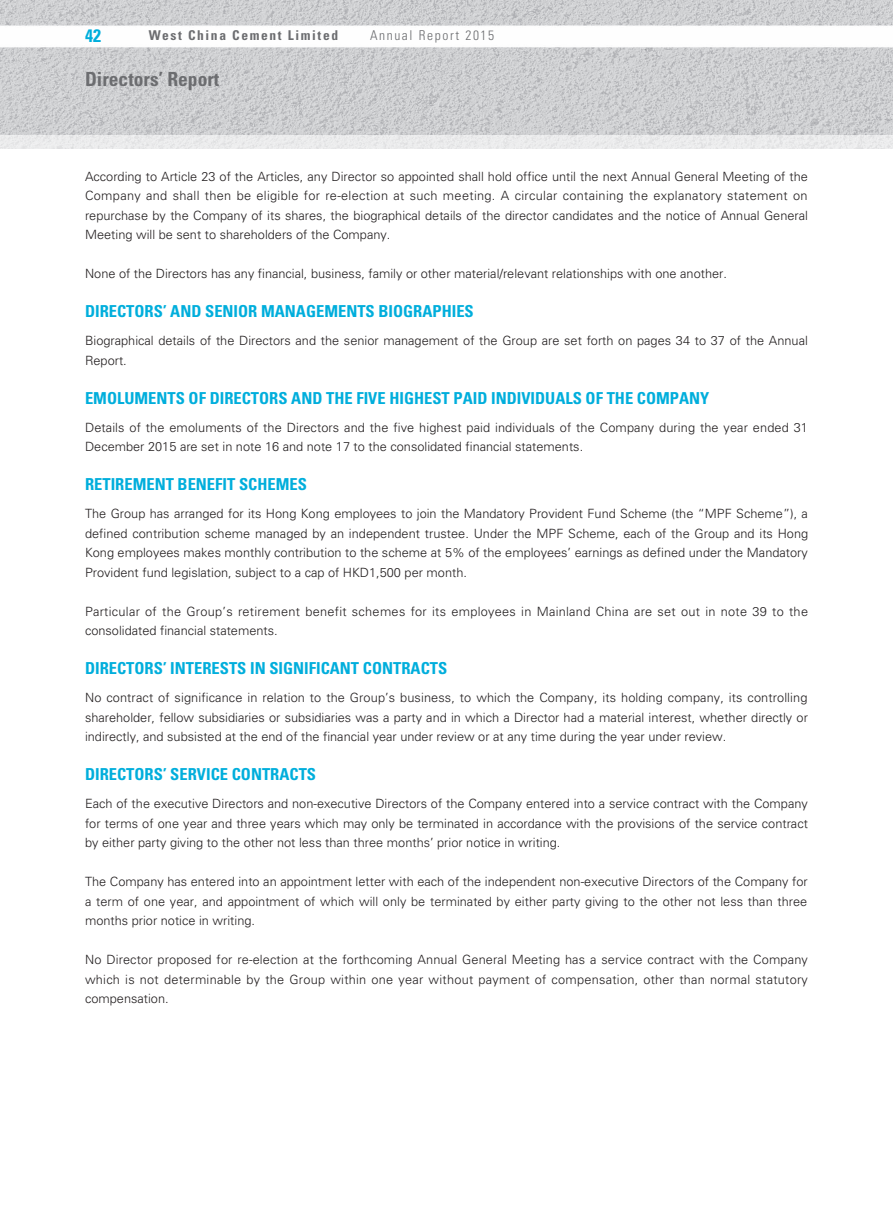
<style>
.page{position:relative;width:893px;height:1212px;background:#fff}
.page>*{position:absolute;margin:0;border:0;box-sizing:border-box;transform-origin:0 0}
.t1{font:700 condensed 19.5px "Univers LT Std";color:#6c6d70}
.t2{font:700 condensed 18px "Univers LT Std";color:#00aedc}
._01_H1{font:700 condensed 16.5px "Univers LT Std";color:#00aedc}
.t3{font:700 condensed 13.5px "Univers LT Std";letter-spacing:.12em;color:#6c6d70}
.t4{font:300 condensed 13.5px "Univers LT Std";letter-spacing:.12em;color:#6c6d70}
._00_txt{font:300 12.75px/19.5px "Univers LT Std";color:#231f20;text-align:justify}
._00_txt-2{font:300 12.75px/19.5px "Univers LT Std";letter-spacing:.02em;color:#231f20}
</style>
<div class="page">
<img style="left:0;top:0;width:893px;height:135px">
<div style="left:0;top:135px;width:893px;height:14px;background:#ebebec"></div>
<h2 class="t2" style="left:85px;top:24px;width:17px">42</h2>
<p class="t3" style="left:149px;top:27px;width:191px">West China Cement Limited</p>
<p class="t4" style="left:370px;top:27px;width:126px">Annual Report 2015</p>
<h1 class="t1" style="left:85px;top:67px;width:136px">Directors’ Report</h1>
<p class="_00_txt" style="left:85px;top:166px;width:724px">According to Article 23 of the Articles, any Director so appointed shall hold office until the next Annual General Meeting of the Company and shall then be eligible for re-election at such meeting. A circular containing the explanatory statement on repurchase by the Company of its shares, the biographical details of the director candidates and the notice of Annual General Meeting will be sent to shareholders of the Company.</p>
<p class="_00_txt" style="left:85px;top:264px;width:643px">None of the Directors has any financial, business, family or other material/relevant relationships with one another.</p>
<p class="_01_H1" style="left:85px;top:301px;width:390px">DIRECTORS’ AND SENIOR MANAGEMENTS BIOGRAPHIES</p>
<p class="_00_txt" style="left:85px;top:331px;width:724px">Biographical details of the Directors and the senior management of the Group are set forth on pages 34 to 37 of the Annual<br>Report.</p>
<p class="_01_H1" style="left:85px;top:388px;width:626px">EMOLUMENTS OF DIRECTORS AND THE FIVE HIGHEST PAID INDIVIDUALS OF THE COMPANY</p>
<p class="_00_txt" style="left:85px;top:417px;width:724px">Details of the emoluments of the Directors and the five highest paid individuals of the Company during the year ended 31<br>December 2015 are set in note 16 and note 17 to the consolidated financial statements.</p>
<p class="_01_H1" style="left:85px;top:474px;width:223px">RETIREMENT BENEFIT SCHEMES</p>
<p class="_00_txt" style="left:85px;top:504px;width:725px">The Group has arranged for its Hong Kong employees to join the Mandatory Provident Fund Scheme (the “MPF Scheme”), a defined contribution scheme managed by an independent trustee. Under the MPF Scheme, each of the Group and its Hong Kong employees makes monthly contribution to the scheme at 5% of the employees’ earnings as defined under the Mandatory Provident fund legislation, subject to a cap of HKD1,500 per month.</p>
<p class="_00_txt-2" style="left:85px;top:601px;width:725px">Particular of the Group’s retirement benefit schemes for its employees in Mainland China are set out in note 39 to the consolidated financial statements.</p>
<p class="_01_H1" style="left:85px;top:658px;width:364px">DIRECTORS’ INTERESTS IN SIGNIFICANT CONTRACTS</p>
<p class="_00_txt" style="left:85px;top:688px;width:724px">No contract of significance in relation to the Group’s business, to which the Company, its holding company, its controlling shareholder, fellow subsidiaries or subsidiaries was a party and in which a Director had a material interest, whether directly or indirectly, and subsisted at the end of the financial year under review or at any time during the year under review.</p>
<p class="_01_H1" style="left:85px;top:764px;width:233px">DIRECTORS’ SERVICE CONTRACTS</p>
<p class="_00_txt" style="left:85px;top:794px;width:724px">Each of the executive Directors and non-executive Directors of the Company entered into a service contract with the Company for terms of one year and three years which may only be terminated in accordance with the provisions of the service contract by either party giving to the other not less than three months’ prior notice in writing.</p>
<p class="_00_txt" style="left:85px;top:872px;width:724px">The Company has entered into an appointment letter with each of the independent non-executive Directors of the Company for a term of one year, and appointment of which will only be terminated by either party giving to the other not less than three months prior notice in writing.</p>
<p class="_00_txt" style="left:85px;top:950px;width:724px">No Director proposed for re-election at the forthcoming Annual General Meeting has a service contract with the Company which is not determinable by the Group within one year without payment of compensation, other than normal statutory compensation.</p>
</div>
